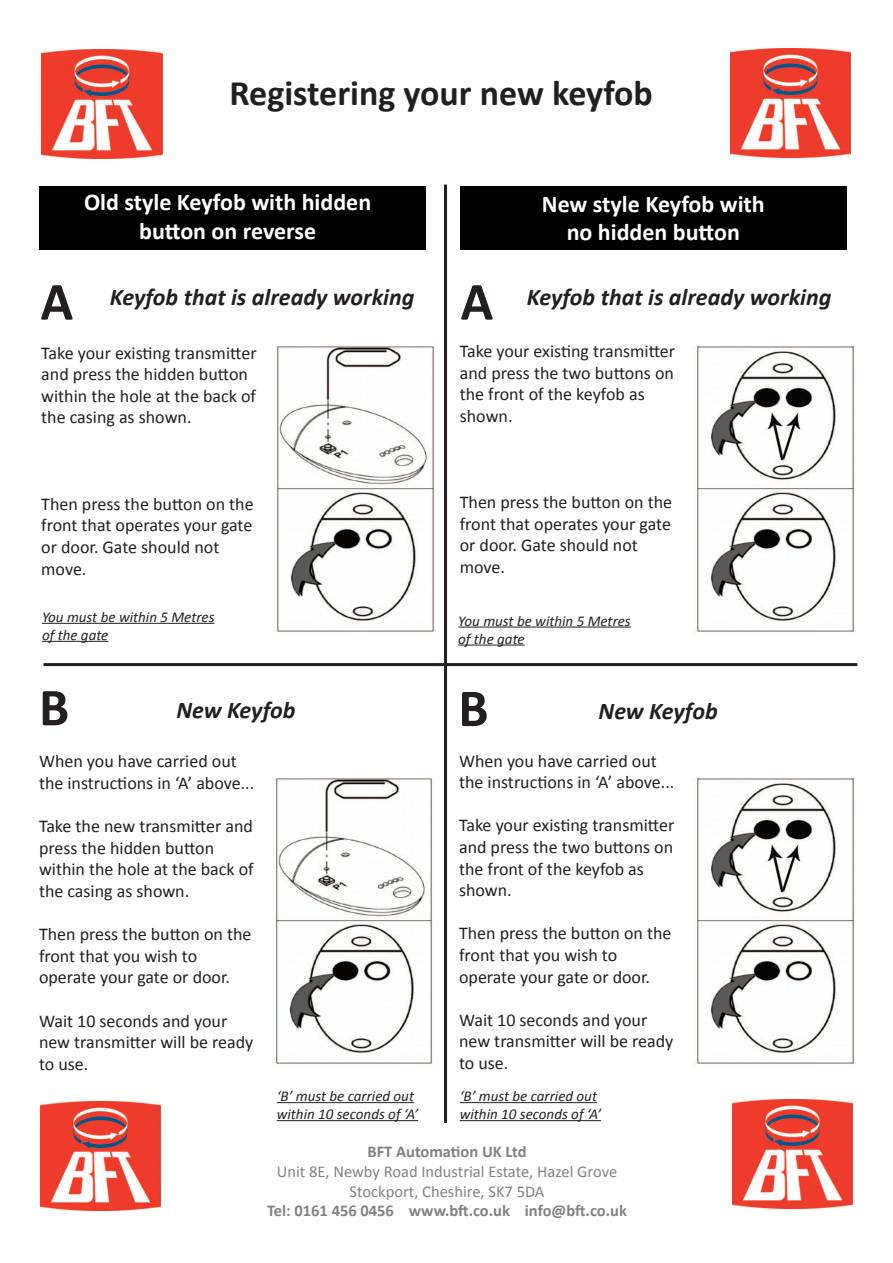
<style>
.page{position:relative;width:893px;height:1263px;background:#fff}
.page>*{position:absolute;margin:0;border:0;box-sizing:border-box;transform-origin:0 0}
.t1{font:700 54px "Calibri";color:#231f20}
.t2{font:700 36px "Calibri";color:#231f20}
.t3{font:700 24px/28.8px "Calibri";color:#fff;text-align:center}
.t4{font:italic 700 24px "Calibri";color:#231f20}
.t5{font:18px/21.6px "Calibri";color:#231f20}
.t6{font:16.5px/19.8px "Calibri";color:#808285;text-align:center}
.t7{font:700 16.5px "Calibri";color:#808285}
.t8{font:italic 15px/18px "Calibri";color:#231f20}
</style>
<div class="page">
<div style="left:39px;top:186px;width:386px;height:64px;background:#000"></div>
<div style="left:460px;top:186px;width:387px;height:64px;background:#000"></div>
<img style="left:274px;top:346px;width:162px;height:289px">
<img style="left:273px;top:778px;width:161px;height:289px">
<img style="left:694px;top:345px;width:161px;height:290px">
<img style="left:694px;top:777px;width:161px;height:290px">
<hr style="left:44px;top:663px;width:813px;height:3px;background:#231f20">
<hr style="left:444px;top:185px;width:3px;height:938px;background:#231f20">
<img style="left:42px;top:50px;width:120px;height:109px">
<img style="left:40px;top:1101px;width:121px;height:109px">
<img style="left:732px;top:1100px;width:120px;height:109px">
<img style="left:730px;top:49px;width:120px;height:109px">
<hr style="left:42px;top:623px;width:173px;height:1px;background:#231f20">
<hr style="left:42px;top:641px;width:66px;height:1px;background:#231f20">
<hr style="left:458px;top:627px;width:173px;height:1px;background:#231f20">
<hr style="left:458px;top:645px;width:67px;height:1px;background:#231f20">
<hr style="left:277px;top:1102px;width:137px;height:1px;background:#231f20">
<hr style="left:277px;top:1120px;width:141px;height:1px;background:#231f20">
<hr style="left:460px;top:1102px;width:137px;height:1px;background:#231f20">
<hr style="left:460px;top:1120px;width:141px;height:1px;background:#231f20">
<h2 class="t2" style="left:230px;top:71px;width:425px">Registering your new keyfob</h2>
<h3 class="t3" style="left:84px;top:187px;width:289px">Old style Keyfob with hidden button on reverse</h3>
<h3 class="t3" style="left:542px;top:189px;width:224px">New style Keyfob with no hidden button</h3>
<h1 class="t1" style="left:40px;top:268px;width:34px">A</h1>
<h3 class="t4" style="left:110px;top:282px;width:306px">Keyfob that is already working</h3>
<h1 class="t1" style="left:460px;top:268px;width:34px">A</h1>
<h3 class="t4" style="left:527px;top:282px;width:306px">Keyfob that is already working</h3>
<p class="t5" style="left:41px;top:342px;width:217px">Take your existing transmitter and press the hidden button within the hole at the back of the casing as shown.</p>
<p class="t5" style="left:41px;top:493px;width:214px">Then press the button on the front that operates your gate or door. Gate should not move.</p>
<p class="t5" style="left:460px;top:340px;width:217px">Take your existing transmitter and press the two buttons on the front of the keyfob as shown.</p>
<p class="t5" style="left:460px;top:491px;width:214px">Then press the button on the front that operates your gate or door. Gate should not move.</p>
<p class="t8" style="left:42px;top:608px;width:174px">You must be within 5 Metres of the gate</p>
<p class="t8" style="left:458px;top:611px;width:174px">You must be within 5 Metres of the gate</p>
<h1 class="t1" style="left:39px;top:674px;width:32px">B</h1>
<h3 class="t4" style="left:176px;top:695px;width:121px">New Keyfob</h3>
<h1 class="t1" style="left:458px;top:675px;width:32px">B</h1>
<h3 class="t4" style="left:599px;top:696px;width:121px">New Keyfob</h3>
<p class="t5" style="left:39px;top:750px;width:217px">When you have carried out the instructions in ‘A’ above...</p>
<p class="t5" style="left:39px;top:815px;width:216px">Take the new transmitter and press the hidden button within the hole at the back of the casing as shown.</p>
<p class="t5" style="left:39px;top:923px;width:214px">Then press the button on the front that you wish to operate your gate or door.</p>
<p class="t5" style="left:39px;top:1009px;width:216px">Wait 10 seconds and your new transmitter will be ready to use.</p>
<p class="t5" style="left:459px;top:750px;width:217px">When you have carried out the instructions in ‘A’ above...</p>
<p class="t5" style="left:459px;top:814px;width:217px">Take your existing transmitter and press the two buttons on the front of the keyfob as shown.</p>
<p class="t5" style="left:459px;top:922px;width:214px">Then press the button on the front that you wish to operate your gate or door.</p>
<p class="t5" style="left:459px;top:1009px;width:216px">Wait 10 seconds and your new transmitter will be ready to use.</p>
<p class="t8" style="left:277px;top:1087px;width:143px">‘B’ must be carried out within 10 seconds of ‘A’</p>
<p class="t8" style="left:460px;top:1087px;width:143px">‘B’ must be carried out within 10 seconds of ‘A’</p>
<p class="t7" style="left:367px;top:1141px;width:161px">BFT Automation UK Ltd</p>
<p class="t6" style="left:277px;top:1161px;width:342px">Unit 8E, Newby Road Industrial Estate, Hazel Grove<br>Stockport, Cheshire, SK7 5DA</p>
<p class="t7" style="left:267px;top:1201px;width:361px">Tel: 0161 456 0456 www.bft.co.uk info@bft.co.uk</p>
</div>
